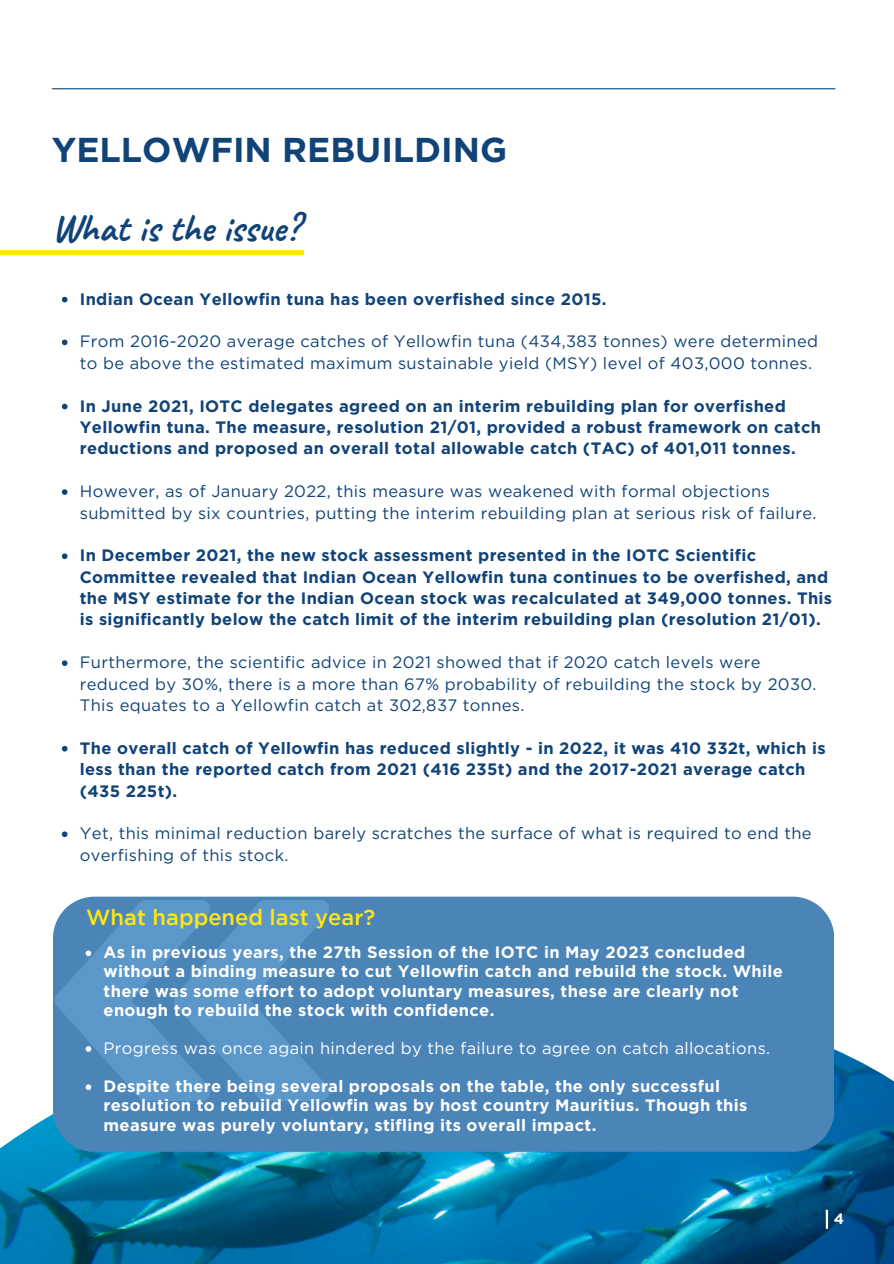
<style>
.page{position:relative;width:894px;height:1264px;background:#fff}
.page>*{position:absolute;margin:0;border:0;box-sizing:border-box;transform-origin:0 0}
.t1{font:700 39px "Caveat";color:#104378}
.t2{font:700 34.5px "Gotham";color:#104378}
.t3{font:500 21.9px "Gotham";color:#ffe70d}
.t4{font:700 16.5px/21.3px "Gotham";letter-spacing:.02em;color:#104378}
.t5{font:16.5px/21.3px "Gotham";letter-spacing:.02em;color:#104378}
.t6{font:700 16.5px/19.2px "Gotham";letter-spacing:.02em;color:#fff}
.t7{font:16.5px "Gotham";letter-spacing:.02em;color:#fff}
.t8{font:700 15px "Gotham";color:#fff}
</style>
<div class="page">
<hr style="left:0;top:251px;width:304px;height:4px;background:#ffe70d">
<hr style="left:52px;top:88px;width:782px;height:1px;background:#104378">
<img style="left:0;top:950px;width:893px;height:313px">
<svg style="left:62px;top:297px;width:5px;height:5px"></svg>
<svg style="left:62px;top:339px;width:5px;height:6px"></svg>
<svg style="left:62px;top:404px;width:5px;height:5px"></svg>
<svg style="left:62px;top:489px;width:5px;height:6px"></svg>
<svg style="left:62px;top:553px;width:5px;height:6px"></svg>
<svg style="left:62px;top:660px;width:5px;height:6px"></svg>
<svg style="left:62px;top:746px;width:5px;height:5px"></svg>
<svg style="left:62px;top:831px;width:5px;height:6px"></svg>
<div style="left:53px;top:896px;width:780px;height:255px;background:#4b84b7"></div>
<svg style="left:54px;top:899px;width:275px;height:202px;background:#558fc1"></svg>
<svg style="left:825px;top:1209px;width:2px;height:19px"></svg>
<p class="t2" style="left:52px;top:134px;width:457px">YELLOWFIN REBUILDING</p>
<h2 class="t1" style="left:52px;top:203px;width:249px">What is the issue?</h2>
<p class="t4" style="left:80px;top:288px;width:528px">Indian Ocean Yellowfin tuna has been overfished since 2015.</p>
<p class="t5" style="left:80px;top:331px;width:739px">From 2016-2020 average catches of Yellowfin tuna (434,383 tonnes) were determined to be above the estimated maximum sustainable yield (MSY) level of 403,000 tonnes.</p>
<p class="t4" style="left:80px;top:395px;width:742px">In June 2021, IOTC delegates agreed on an interim rebuilding plan for overfished<br>Yellowfin tuna. The measure, resolution 21/01, provided a robust framework on catch reductions and proposed an overall total allowable catch (TAC) of 401,011 tonnes.</p>
<p class="t5" style="left:80px;top:480px;width:738px">However, as of January 2022, this measure was weakened with formal objections submitted by six countries, putting the interim rebuilding plan at serious risk of failure.</p>
<p class="t4" style="left:80px;top:544px;width:753px">In December 2021, the new stock assessment presented in the IOTC Scientific Committee revealed that Indian Ocean Yellowfin tuna continues to be overfished, and the MSY estimate for the Indian Ocean stock was recalculated at 349,000 tonnes. This is significantly below the catch limit of the interim rebuilding plan (resolution 21/01).</p>
<p class="t5" style="left:80px;top:651px;width:738px">Furthermore, the scientific advice in 2021 showed that if 2020 catch levels were reduced by 30%, there is a more than 67% probability of rebuilding the stock by 2030.<br>This equates to a Yellowfin catch at 302,837 tonnes.</p>
<p class="t4" style="left:80px;top:737px;width:747px">The overall catch of Yellowfin has reduced slightly - in 2022, it was 410 332t, which is less than the reported catch from 2021 (416 235t) and the 2017-2021 average catch (435 225t).</p>
<p class="t5" style="left:80px;top:822px;width:733px">Yet, this minimal reduction barely scratches the surface of what is required to end the overfishing of this stock.</p>
<p class="t3" style="left:86px;top:909px;width:290px">What happened last year?</p>
<h3 class="t6" style="left:103px;top:942px;width:680px">As in previous years, the 27th Session of the IOTC in May 2023 concluded without a binding measure to cut Yellowfin catch and rebuild the stock. While there was some effort to adopt voluntary measures, these are clearly not enough to rebuild the stock with confidence.</h3>
<p class="t7" style="left:103px;top:1038px;width:668px">Progress was once again hindered by the failure to agree on catch allocations.</p>
<p class="t6" style="left:103px;top:1076px;width:645px">Despite there being several proposals on the table, the only successful resolution to rebuild Yellowfin was by host country Mauritius. Though this measure was purely voluntary, stifling its overall impact.</p>
<p class="t8" style="left:833px;top:1212px;width:12px">4</p>
</div>
